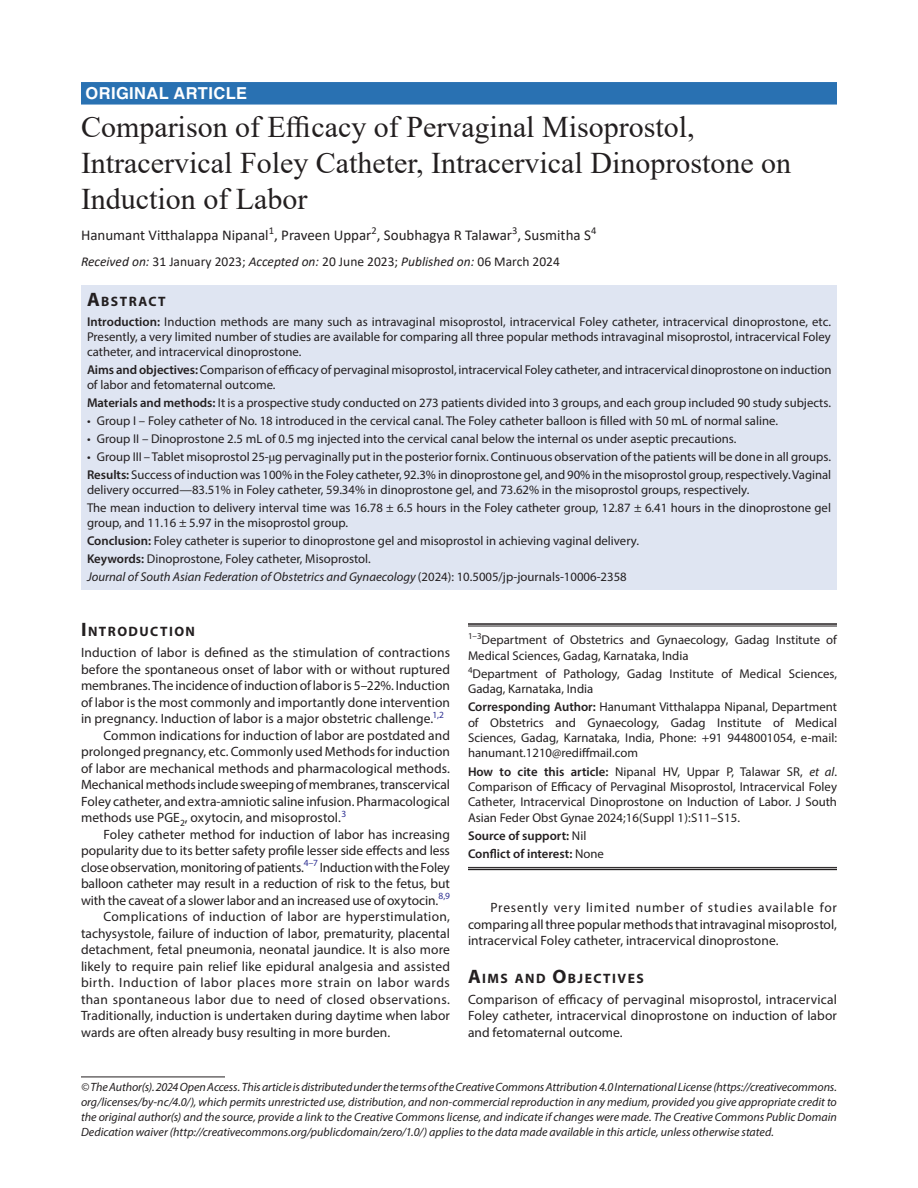
<style>
.page{position:relative;width:918px;height:1188px;background:#fff}
.page>*{position:absolute;margin:0;border:0;box-sizing:border-box;transform-origin:0 0}
.t1{font:30px/36px "Times New Roman";color:#231f20}
.ArticleType{font:700 16.5px "Helvetica LT Std";letter-spacing:.025em;color:#fff}
.AuthorName{font:15px "Calibri";color:#231f20}
.Head-1{font:700 13.65px "Myriad Pro";letter-spacing:.105em;color:#231f20}
.AbstractTitle{font:700 13.65px "Myriad Pro";letter-spacing:.105em;color:#231f20}
.Para-Indent{font:13.5px/16.5px "Myriad Pro";color:#231f20;text-align:justify}
.Para-NoIndent{font:13.5px/16.5px "Myriad Pro";letter-spacing:.005em;color:#231f20;text-align:justify}
.PAS_History{font:13.5px "Calibri";color:#231f20}
.Abstract-Para-first{font:12.75px/15px "Myriad Pro";color:#231f20}
.How_to_Cite{font:12.75px/15.3px "Myriad Pro";color:#231f20;text-align:justify}
.Corresponding_Author{font:12.75px/15.3px "Myriad Pro";color:#231f20;text-align:justify}
.Affiliation-first{font:12.75px/15.3px "Myriad Pro";color:#231f20}
.JT_DOI{font:italic 12.75px "Myriad Pro";color:#231f20}
.Affiliation{font:12.75px/15.3px "Myriad Pro";color:#231f20}
.Keywords{font:12.75px "Myriad Pro";color:#231f20}
.COI{font:600 12.75px "Myriad Pro";color:#231f20}
.Source{font:600 12.75px "Myriad Pro";color:#231f20}
.FootNote{font:italic 12px/15px "Myriad Pro";color:#231f20;text-align:justify}
.s1{font-style:italic}
.s2{font-size:19.5px}
.s3{font-weight:600}
.s4{font-family:"STIX General"}
.s5{font-style:normal}
.s6{font-weight:400}
</style>
<div class="page">
<div style="left:81px;top:82px;width:756px;height:23px;background:#2971b2"></div>
<div style="left:81px;top:286px;width:756px;height:25px;background:#dfe5f2"></div>
<div style="left:81px;top:310px;width:756px;height:55px;background:#dfe5f2"></div>
<div style="left:81px;top:358px;width:756px;height:40px;background:#dfe5f2"></div>
<div style="left:81px;top:391px;width:756px;height:25px;background:#dfe5f2"></div>
<div style="left:81px;top:409px;width:756px;height:25px;background:#dfe5f2"></div>
<div style="left:81px;top:427px;width:756px;height:25px;background:#dfe5f2"></div>
<div style="left:81px;top:445px;width:756px;height:25px;background:#dfe5f2"></div>
<div style="left:81px;top:463px;width:756px;height:40px;background:#dfe5f2"></div>
<div style="left:81px;top:496px;width:756px;height:40px;background:#dfe5f2"></div>
<div style="left:81px;top:529px;width:756px;height:25px;background:#dfe5f2"></div>
<div style="left:81px;top:547px;width:756px;height:25px;background:#dfe5f2"></div>
<div style="left:81px;top:565px;width:756px;height:25px;background:#dfe5f2"></div>
<hr style="left:81px;top:1077px;width:144px;height:1px;background:#231f20">
<hr style="left:468px;top:623px;width:369px;height:2px;background:#231f20">
<hr style="left:468px;top:626px;width:369px;height:1px;background:#231f20">
<hr style="left:468px;top:867px;width:369px;height:1px;background:#231f20">
<hr style="left:468px;top:869px;width:369px;height:1px;background:#231f20">
<p class="ArticleType" style="left:86px;top:83px;width:163px">ORIGINAL ARTICLE</p>
<p class="t1" style="left:81px;top:108px;width:712px">Comparison of Efficacy of Pervaginal Misoprostol,<br>Intracervical Foley Catheter, Intracervical Dinoprostone on<br>Induction of Labor</p>
<p class="AuthorName" style="left:81px;top:225px;width:517px">Hanumant Vitthalappa Nipanal<sup>1</sup>, Praveen Uppar<sup>2</sup>, Soubhagya R Talawar<sup>3</sup>, Susmitha S<sup>4</sup></p>
<p class="PAS_History" style="left:81px;top:252px;width:480px"><span class="s1">Received on:</span> 31 January 2023; <span class="s1">Accepted on:</span> 20 June 2023; <span class="s1">Published on:</span> 06 March 2024</p>
<p class="AbstractTitle" style="left:87px;top:293px;width:80px"><span class="s2">A</span>BSTRACT</p>
<p class="Abstract-Para-first" style="left:87px;top:314px;width:746px;text-align:justify"><span class="s3">Introduction:</span> Induction methods are many such as intravaginal misoprostol, intracervical Foley catheter, intracervical dinoprostone, etc.<br>Presently, a very limited number of studies are available for comparing all three popular methods intravaginal misoprostol, intracervical Foley catheter, and intracervical dinoprostone.</p>
<p class="Abstract-Para-first" style="left:87px;top:362px;width:746px"><span class="s3">Aims and objectives:</span> Comparison of efficacy of pervaginal misoprostol, intracervical Foley catheter, and intracervical dinoprostone on induction of labor and fetomaternal outcome.</p>
<p class="Abstract-Para-first" style="left:87px;top:395px;width:746px"><span class="s3">Materials and methods:</span> It is a prospective study conducted on 273 patients divided into 3 groups, and each group included 90 study subjects.</p>
<p class="Abstract-Para-first" style="left:87px;top:413px;width:693px">• Group I – Foley catheter of No. 18 introduced in the cervical canal. The Foley catheter balloon is filled with 50 mL of normal saline.</p>
<p class="Abstract-Para-first" style="left:87px;top:431px;width:651px">• Group II – Dinoprostone 2.5 mL of 0.5 mg injected into the cervical canal below the internal os under aseptic precautions.</p>
<p class="Abstract-Para-first" style="left:87px;top:449px;width:745px">• Group III – Tablet misoprostol 25-<span class="s4">µ</span>g pervaginally put in the posterior fornix. Continuous observation of the patients will be done in all groups.</p>
<p class="Abstract-Para-first" style="left:87px;top:467px;width:746px"><span class="s3">Results:</span> Success of induction was 100% in the Foley catheter, 92.3% in dinoprostone gel, and 90% in the misoprostol group, respectively. Vaginal delivery occurred—83.51% in Foley catheter, 59.34% in dinoprostone gel, and 73.62% in the misoprostol groups, respectively.</p>
<p class="Abstract-Para-first" style="left:87px;top:500px;width:746px">The mean induction to delivery interval time was 16.78 ± 6.5 hours in the Foley catheter group, 12.87 ± 6.41 hours in the dinoprostone gel group, and 11.16 ± 5.97 in the misoprostol group.</p>
<p class="Abstract-Para-first" style="left:87px;top:533px;width:553px"><span class="s3">Conclusion:</span> Foley catheter is superior to dinoprostone gel and misoprostol in achieving vaginal delivery.</p>
<p class="Keywords" style="left:87px;top:551px;width:285px"><span class="s3">Keywords:</span> Dinoprostone, Foley catheter, Misoprostol.</p>
<p class="JT_DOI" style="left:87px;top:569px;width:541px">Journal of South Asian Federation of Obstetrics and Gynaecology <span class="s5">(2024): 10.5005/jp-journals-10006-2358</span></p>
<p class="Head-1" style="left:81px;top:623px;width:116px"><span class="s2">I</span>NTRODUCTION</p>
<p class="Para-NoIndent" style="left:81px;top:644px;width:371px">Induction of labor is defined as the stimulation of contractions before the spontaneous onset of labor with or without ruptured membranes. The incidence of induction of labor is 5–22%. Induction of labor is the most commonly and importantly done intervention in pregnancy. Induction of labor is a major obstetric challenge.<sup>1,2</sup></p>
<p class="Para-Indent" style="left:81px;top:727px;width:371px;text-indent:22px">Common indications for induction of labor are postdated and prolonged pregnancy, etc. Commonly used Methods for induction of labor are mechanical methods and pharmacological methods.<br>Mechanical methods include sweeping of membranes, transcervical Foley catheter, and extra-amniotic saline infusion. Pharmacological methods use PGE<sub>2</sub>, oxytocin, and misoprostol.<sup>3</sup></p>
<p class="Para-Indent" style="left:81px;top:826px;width:371px;text-indent:22px">Foley catheter method for induction of labor has increasing popularity due to its better safety profile lesser side effects and less close observation, monitoring of patients.<sup>4–7</sup> Induction with the Foley balloon catheter may result in a reduction of risk to the fetus, but with the caveat of a slower labor and an increased use of oxytocin.<sup>8,9</sup></p>
<p class="Para-Indent" style="left:81px;top:908px;width:371px;text-indent:22px">Complications of induction of labor are hyperstimulation, tachysystole, failure of induction of labor, prematurity, placental detachment, fetal pneumonia, neonatal jaundice. It is also more likely to require pain relief like epidural analgesia and assisted birth. Induction of labor places more strain on labor wards than spontaneous labor due to need of closed observations.<br>Traditionally, induction is undertaken during daytime when labor wards are often already busy resulting in more burden.</p>
<p class="Para-Indent" style="left:468px;top:899px;width:371px;text-indent:22px">Presently very limited number of studies available for comparing all three popular methods that intravaginal misoprostol, intracervical Foley catheter, intracervical dinoprostone.</p>
<p class="Affiliation-first" style="left:468px;top:632px;width:371px"><sup>1–3</sup>Department of Obstetrics and Gynaecology, Gadag Institute of<br>Medical Sciences, Gadag, Karnataka, India</p>
<p class="Affiliation" style="left:468px;top:666px;width:370px"><sup>4</sup>Department of Pathology, Gadag Institute of Medical Sciences,<br>Gadag, Karnataka, India</p>
<p class="Corresponding_Author" style="left:468px;top:699px;width:371px"><span class="s3">Corresponding Author:</span> Hanumant Vitthalappa Nipanal, Department of Obstetrics and Gynaecology, Gadag Institute of Medical Sciences, Gadag, Karnataka, India, Phone: +91 9448001054, e-mail: hanumant.1210@rediffmail.com</p>
<p class="How_to_Cite" style="left:468px;top:764px;width:371px"><span class="s3">How to cite this article:</span> Nipanal HV, Uppar P, Talawar SR, <span class="s1">et al</span>.<br>Comparison of Efficacy of Pervaginal Misoprostol, Intracervical Foley Catheter, Intracervical Dinoprostone on Induction of Labor. J South Asian Feder Obst Gynae 2024;16(Suppl 1):S11–S15.</p>
<p class="Source" style="left:468px;top:827px;width:120px">Source of support: <span class="s6">Nil</span></p>
<p class="COI" style="left:468px;top:846px;width:137px">Conflict of interest: <span class="s6">None</span></p>
<p class="Head-1" style="left:468px;top:969px;width:177px"><span class="s2">A</span>IMS AND <span class="s2">O</span>BJECTIVES</p>
<p class="Para-NoIndent" style="left:468px;top:991px;width:370px">Comparison of efficacy of pervaginal misoprostol, intracervical Foley catheter, intracervical dinoprostone on induction of labor and fetomaternal outcome.</p>
<p class="FootNote" style="left:81px;top:1079px;width:758px">© The Author(s). 2024 Open Access. This article is distributed under the terms of the Creative Commons Attribution 4.0 International License (https://creativecommons. org/licenses/by-nc/4.0/), which permits unrestricted use, distribution, and non-commercial reproduction in any medium, provided you give appropriate credit to the original author(s) and the source, provide a link to the Creative Commons license, and indicate if changes were made. The Creative Commons Public Domain Dedication waiver (http://creativecommons.org/publicdomain/zero/1.0/) applies to the data made available in this article, unless otherwise stated.</p>
</div>
